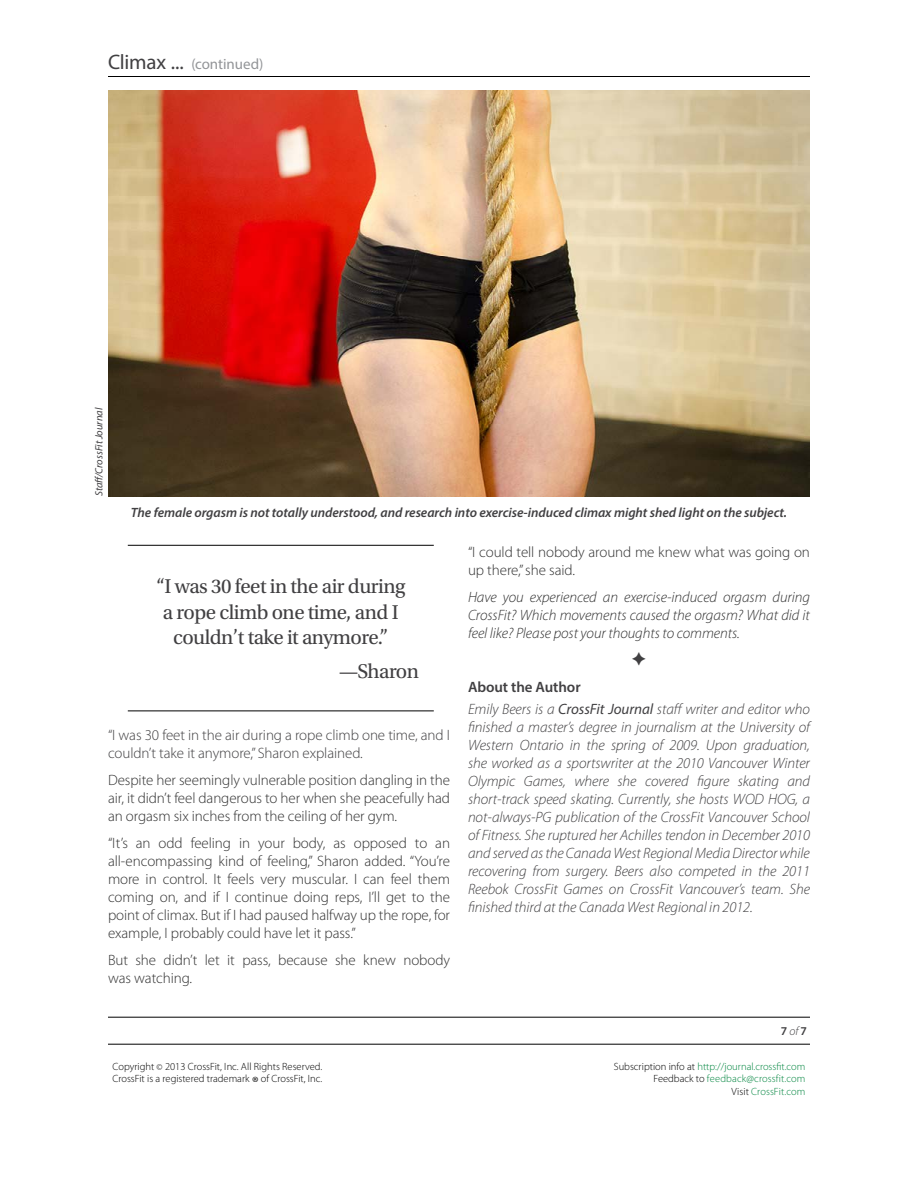
<style>
.page{position:relative;width:918px;height:1188px;background:#fff}
.page>*{position:absolute;margin:0;border:0;box-sizing:border-box;transform-origin:0 0}
.t1{font:21px/25.2px "Utopia Std";letter-spacing:-.025em;color:#414042;text-align:center}
.t2{font:italic 300 15px/18px "Myriad Pro";letter-spacing:-.005em;color:#414042}
.t3{font:300 15px/18px "Myriad Pro";letter-spacing:-.005em;color:#313131;text-align:justify}
.t4{font:italic 300 15px/18px "Myriad Pro";letter-spacing:-.005em;color:#313131;text-align:justify}
.t5{font:300 15px/18px "Myriad Pro";letter-spacing:-.005em;color:#414042}
.t6{font:15px "Myriad Pro";letter-spacing:-.005em;color:#939598}
.t7{font:italic 600 13.5px "Myriad Pro";letter-spacing:-.005em;color:#414042}
.t8{font:600 12px "Myriad Pro";color:#414042}
.t9{font:300 10.5px/12.6px "Myriad Pro";color:#00853f;text-align:right}
.t10{font:300 10.5px/12px "Myriad Pro";color:#000}
.t11{font:italic 10.5px "Myriad Pro";letter-spacing:-.005em;color:#414042}
.s1{font-size:21px;color:#414042}
.s2{font-weight:600;font-style:normal}
.s3{font-weight:400}
.s4{font-weight:300;font-style:italic}
.s5{font-size:9px}
.s6{font-size:16.5px}
.s7{color:#000}
</style>
<div class="page">
<hr style="left:108px;top:76px;width:702px;height:1px;background:#000">
<hr style="left:108px;top:1017px;width:702px;height:1px;background:#000">
<hr style="left:108px;top:1044px;width:702px;height:1px;background:#000">
<hr style="left:128px;top:545px;width:306px;height:1px;background:#000">
<hr style="left:128px;top:711px;width:306px;height:1px;background:#000">
<img style="left:108px;top:90px;width:701px;height:407px">
<p class="t6" style="left:108px;top:55px;width:157px"><span class="s1">Climax ...</span> (continued)</p>
<p class="t11" style="left:92px;top:496px;width:90px;rotate:-90deg">Staff/CrossFit Journal</p>
<p class="t7" style="left:131px;top:504px;width:658px">The female orgasm is not totally understood, and research into exercise-induced climax might shed light on the subject.</p>
<h1 class="t1" style="left:156px;top:574px;width:251px">“I was 30 feet in the air during a rope climb one time, and I couldn’t take it anymore.”</h1>
<h1 class="t1" style="left:339px;top:659px;width:82px">—Sharon</h1>
<p class="t3" style="left:468px;top:543px;width:343px">“I could tell nobody around me knew what was going on up there,” she said.</p>
<p class="t4" style="left:468px;top:588px;width:344px">Have you experienced an exercise-induced orgasm during CrossFit? Which movements caused the orgasm? What did it feel like? Please post your thoughts to comments.</p>
<p class="t5" style="left:108px;top:727px;width:344px">“I was 30 feet in the air during a rope climb one time, and I couldn’t take it anymore,” Sharon explained.</p>
<p class="t3" style="left:108px;top:772px;width:344px">Despite her seemingly vulnerable position dangling in the air, it didn’t feel dangerous to her when she peacefully had an orgasm six inches from the ceiling of her gym.</p>
<p class="t3" style="left:108px;top:835px;width:344px">“It’s an odd feeling in your body, as opposed to an all-encompassing kind of feeling,” Sharon added. “You’re more in control. It feels very muscular. I can feel them coming on, and if I continue doing reps, I’ll get to the point of climax. But if I had paused halfway up the rope, for example, I probably could have let it pass.”</p>
<p class="t3" style="left:108px;top:952px;width:344px">But she didn’t let it pass, because she knew nobody was watching.</p>
<p class="t2" style="left:468px;top:676px;width:343px;line-height:22.5px"><span class="s2">About the Author<br></span>Emily Beers is a <span class="s3">CrossFit Journal</span> staff writer and editor who</p>
<p class="t2" style="left:468px;top:719px;width:344px;text-align:justify">finished a master’s degree in journalism at the University of Western Ontario in the spring of 2009. Upon graduation, she worked as a sportswriter at the 2010 Vancouver Winter Olympic Games, where she covered figure skating and short-track speed skating. Currently, she hosts WOD HOG, a not-always-PG publication of the CrossFit Vancouver School of Fitness. She ruptured her Achilles tendon in December 2010 and served as the Canada West Regional Media Director while recovering from surgery. Beers also competed in the 2011<br>Reebok CrossFit Games on CrossFit Vancouver’s team. She finished third at the Canada West Regional in 2012.</p>
<p class="t8" style="left:781px;top:1023px;width:28px">7 <span class="s4">of</span> 7</p>
<p class="t10" style="left:112px;top:1061px;width:211px">Copyright <span class="s5">©</span> 2013 CrossFit, Inc. All Rights Reserved.<br>CrossFit is a registered trademark <span class="s6">®</span> of CrossFit, Inc.</p>
<p class="t9" style="left:614px;top:1060px;width:193px"><span class="s7">Subscription info at</span> http://journal.crossfit.com<br><span class="s7">Feedback to</span> feedback@crossfit.com<br><span class="s7">Visit</span> CrossFit.com</p>
</div>
